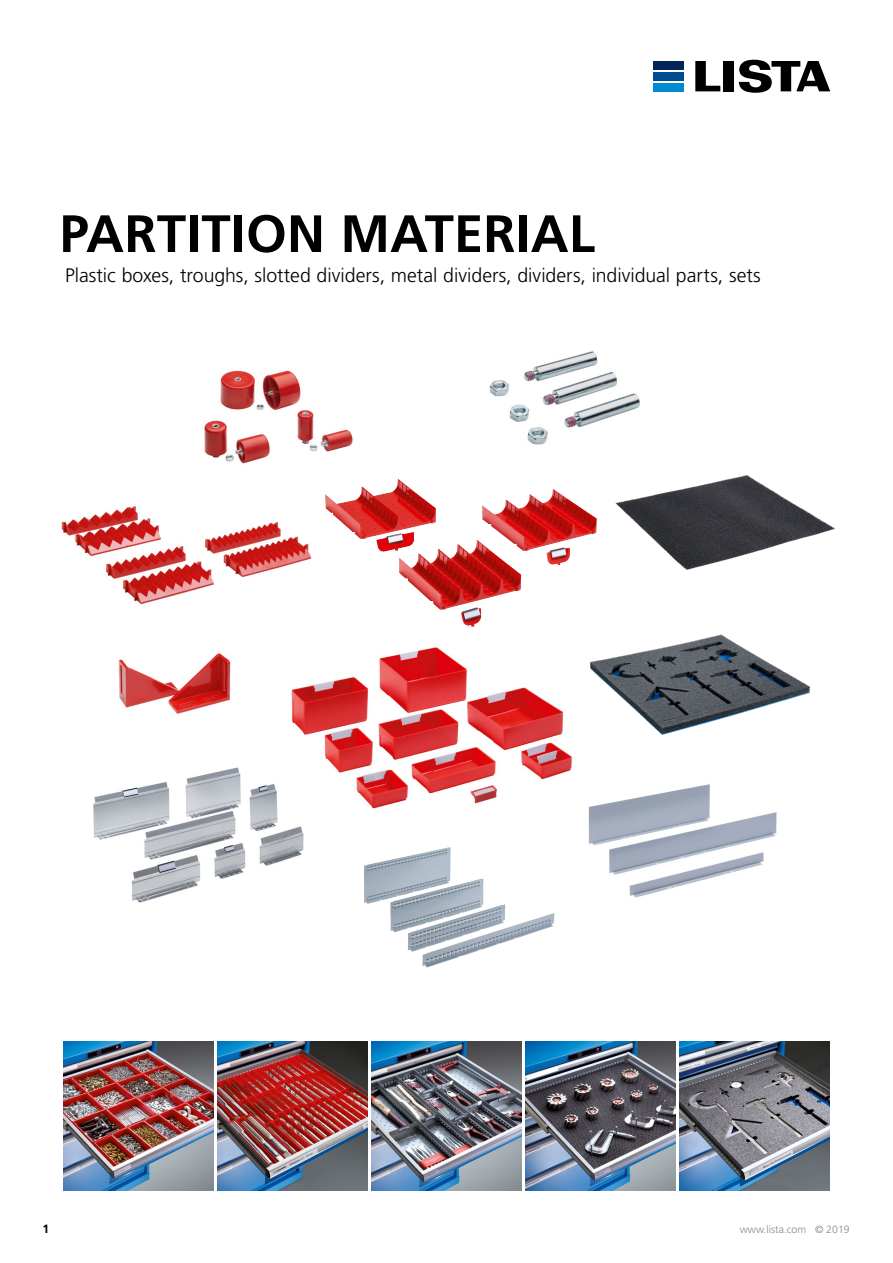
<style>
.page{position:relative;width:893px;height:1263px;background:#fff}
.page>*{position:absolute;margin:0;border:0;box-sizing:border-box;transform-origin:0 0}
.t1{font:700 52.5px "Frutiger LT Std";letter-spacing:.005em;color:#000}
.t2{font:300 19.5px "Frutiger LT Std";color:#000}
.t3{font:700 12px "Frutiger LT Std";color:#000}
.t4{font:300 10.5px "Frutiger LT Std";color:#868786}
</style>
<div class="page">
<img style="left:93px;top:767px;width:211px;height:136px">
<img style="left:615px;top:475px;width:220px;height:95px">
<img style="left:118px;top:653px;width:113px;height:61px">
<img style="left:588px;top:784px;width:189px;height:114px">
<img style="left:204px;top:370px;width:149px;height:94px">
<img style="left:61px;top:506px;width:251px;height:99px">
<img style="left:489px;top:351px;width:151px;height:94px">
<img style="left:590px;top:634px;width:221px;height:101px">
<img style="left:285px;top:647px;width:288px;height:166px">
<img style="left:325px;top:479px;width:228px;height:60px">
<img style="left:364px;top:847px;width:140px;height:86px">
<img style="left:64px;top:1041px;width:149px;height:150px">
<img style="left:218px;top:1041px;width:149px;height:150px">
<img style="left:372px;top:1041px;width:149px;height:150px">
<img style="left:526px;top:1041px;width:149px;height:150px">
<img style="left:679px;top:1041px;width:150px;height:150px">
<div style="left:654px;top:61px;width:30px;height:9px;background:#002455"></div>
<div style="left:654px;top:72px;width:30px;height:8px;background:#004c90"></div>
<div style="left:654px;top:83px;width:30px;height:8px;background:#008ad2"></div>
<svg style="left:695px;top:61px;width:25px;height:30px"></svg>
<div style="left:723px;top:61px;width:11px;height:30px;background:#000"></div>
<svg style="left:739px;top:60px;width:91px;height:33px"></svg>
<h1 class="t1" style="left:60px;top:203px;width:537px">PARTITION MATERIAL</h1>
<p class="t2" style="left:65px;top:264px;width:697px">Plastic boxes, troughs, slotted dividers, metal dividers, dividers, individual parts, sets</p>
<p class="t3" style="left:43px;top:1221px;width:8px">1</p>
<p class="t4" style="left:740px;top:1223px;width:111px">www.lista.com © 2019</p>
</div>
